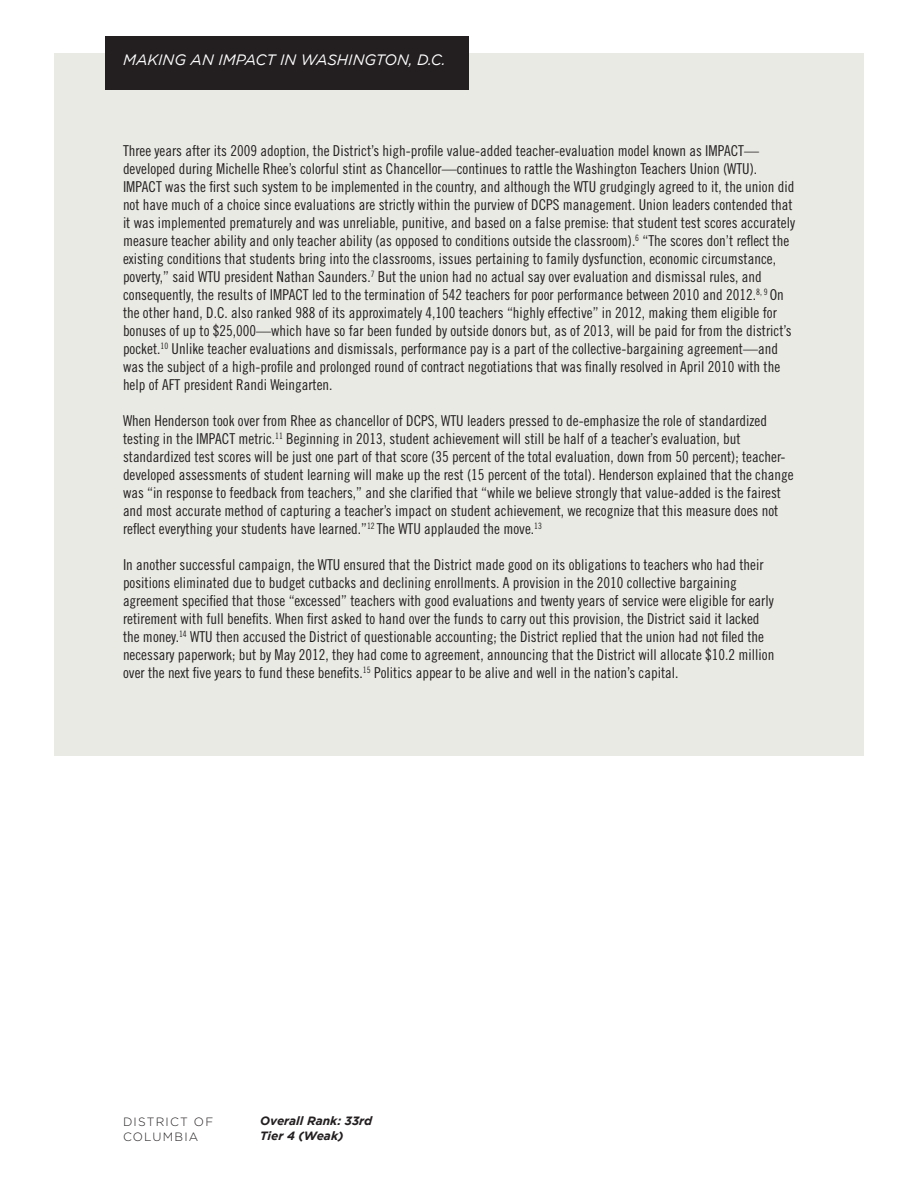
<style>
.page{position:relative;width:918px;height:1188px;background:#fff}
.page>*{position:absolute;margin:0;border:0;box-sizing:border-box;transform-origin:0 0}
.Alternate_Body_Text{font:15px/18px "Trade Gothic Cond Eighteen";color:#231f20}
.Call_Out{font:italic 15px "Gotham";color:#fff}
.Profile_Footer_2{font:italic 700 12px "Gotham";color:#231f20}
.Profile_Footer_1{font:300 12px/15px "Gotham";letter-spacing:.1em;color:#231f20}
</style>
<div class="page">
<div style="left:54px;top:54px;width:810px;height:702px;background:#e9eae4"></div>
<div style="left:105px;top:36px;width:363px;height:54px;background:#231f20"></div>
<p class="Call_Out" style="left:123px;top:51px;width:324px">MAKING AN IMPACT IN WASHINGTON, D.C.</p>
<p class="Alternate_Body_Text" style="left:123px;top:141px;width:674px">Three years after its 2009 adoption, the District’s high-profile value-added teacher-evaluation model known as IMPACT— developed during Michelle Rhee’s colorful stint as Chancellor—continues to rattle the Washington Teachers Union (WTU).<br>IMPACT was the first such system to be implemented in the country, and although the WTU grudgingly agreed to it, the union did not have much of a choice since evaluations are strictly within the purview of DCPS management. Union leaders contended that it was implemented prematurely and was unreliable, punitive, and based on a false premise: that student test scores accurately measure teacher ability and only teacher ability (as opposed to conditions outside the classroom).<sup>6</sup> “The scores don’t reflect the existing conditions that students bring into the classrooms, issues pertaining to family dysfunction, economic circumstance, poverty,” said WTU president Nathan Saunders.<sup>7</sup> But the union had no actual say over evaluation and dismissal rules, and consequently, the results of IMPACT led to the termination of 542 teachers for poor performance between 2010 and 2012.<sup>8,</sup> <sup>9</sup> On the other hand, D.C. also ranked 988 of its approximately 4,100 teachers “highly effective” in 2012, making them eligible for bonuses of up to $25,000—which have so far been funded by outside donors but, as of 2013, will be paid for from the district’s pocket.<sup>10</sup> Unlike teacher evaluations and dismissals, performance pay is a part of the collective-bargaining agreement—and was the subject of a high-profile and prolonged round of contract negotiations that was finally resolved in April 2010 with the help of AFT president Randi Weingarten.</p>
<p class="Alternate_Body_Text" style="left:123px;top:411px;width:672px">When Henderson took over from Rhee as chancellor of DCPS, WTU leaders pressed to de-emphasize the role of standardized testing in the IMPACT metric.<sup>11</sup> Beginning in 2013, student achievement will still be half of a teacher’s evaluation, but standardized test scores will be just one part of that score (35 percent of the total evaluation, down from 50 percent); teacher&shy;developed assessments of student learning will make up the rest (15 percent of the total). Henderson explained that the change was “in response to feedback from teachers,” and she clarified that “while we believe strongly that value-added is the fairest and most accurate method of capturing a teacher’s impact on student achievement, we recognize that this measure does not reflect everything your students have learned.”<sup>12</sup> The WTU applauded the move.<sup>13</sup></p>
<p class="Alternate_Body_Text" style="left:123px;top:555px;width:653px">In another successful campaign, the WTU ensured that the District made good on its obligations to teachers who had their positions eliminated due to budget cutbacks and declining enrollments. A provision in the 2010 collective bargaining agreement specified that those “excessed” teachers with good evaluations and twenty years of service were eligible for early retirement with full benefits. When first asked to hand over the funds to carry out this provision, the District said it lacked the money.<sup>14</sup> WTU then accused the District of questionable accounting; the District replied that the union had not filed the necessary paperwork; but by May 2012, they had come to agreement, announcing that the District will allocate $10.2 million over the next five years to fund these benefits.<sup>15</sup> Politics appear to be alive and well in the nation’s capital.</p>
<p class="Profile_Footer_1" style="left:123px;top:1114px;width:92px">DISTRICT OF<br>COLUMBIA</p>
<p class="Profile_Footer_2" style="left:260px;top:1114px;width:114px">Overall Rank: 33rd</p>
<p class="Profile_Footer_2" style="left:260px;top:1129px;width:85px">Tier 4 (Weak)</p>
</div>
